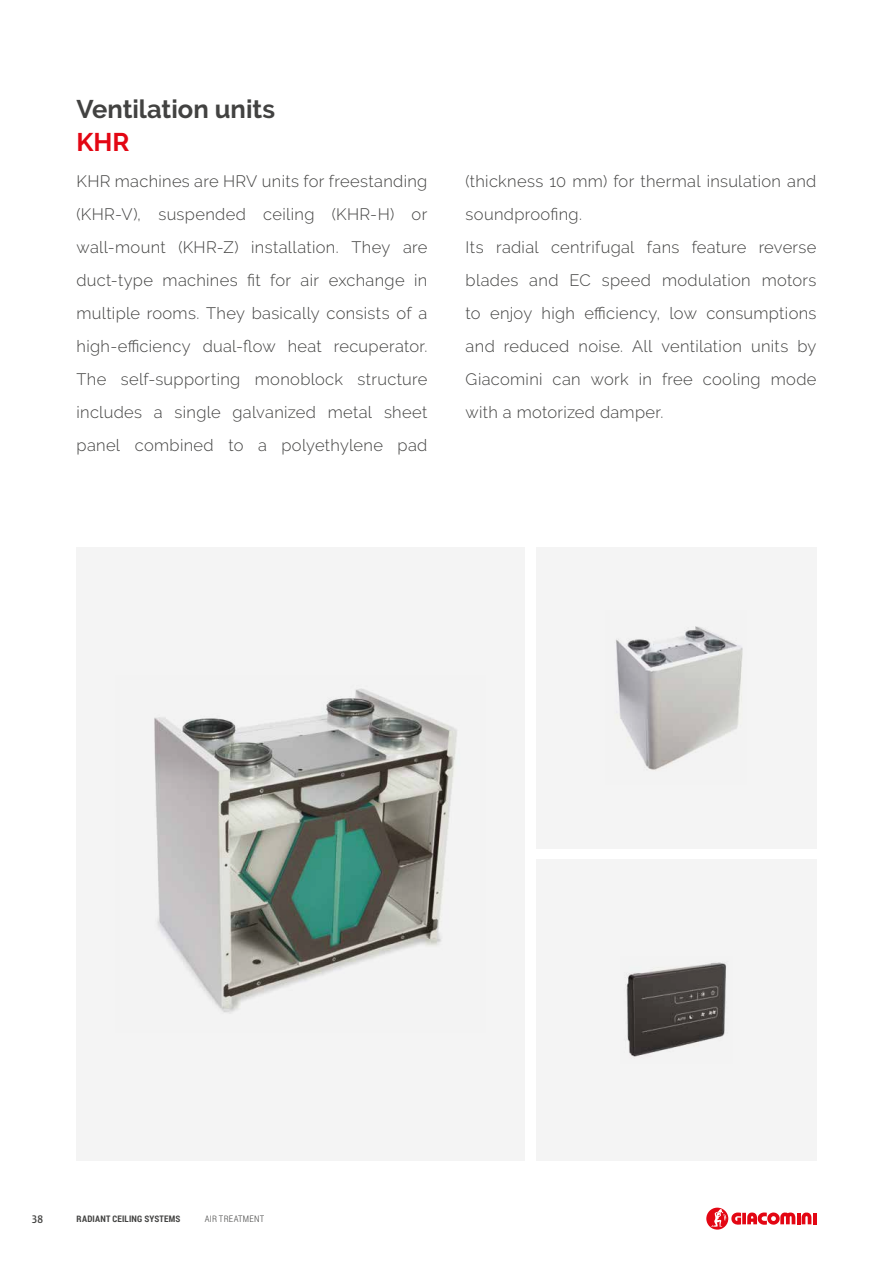
<style>
.page{position:relative;width:893px;height:1263px;background:#fff}
.page>*{position:absolute;margin:0;border:0;box-sizing:border-box;transform-origin:0 0}
.t1{font:700 25.5px "Raleway";color:#424241}
.t2{font:700 25.5px "Raleway";color:#e30613}
.t3{font:300 16.5px/33px "Raleway";letter-spacing:.02em;color:#424241;text-align:justify}
.t4{font:500 condensed 12px "Modena";color:#424241}
.t5{font:700 9px "Roboto Condensed";letter-spacing:.025em;color:#424241}
.t6{font:300 9px "Roboto Condensed";letter-spacing:.025em;color:#424241}
</style>
<div class="page">
<svg style="left:742px;top:1213px;width:4px;height:11px"></svg>
<svg style="left:747px;top:1212px;width:69px;height:13px"></svg>
<svg style="left:706px;top:1207px;width:22px;height:23px"></svg>
<svg style="left:711px;top:1209px;width:30px;height:18px"></svg>
<div style="left:77px;top:547px;width:448px;height:614px;background:#f4f4f4"></div>
<img style="left:154px;top:688px;width:303px;height:325px">
<div style="left:536px;top:547px;width:280px;height:302px;background:#f4f4f4"></div>
<div style="left:536px;top:859px;width:280px;height:302px;background:#f4f4f4"></div>
<img style="left:616px;top:626px;width:127px;height:144px">
<img style="left:625px;top:962px;width:101px;height:95px">
<h1 class="t1" style="left:77px;top:94px;width:200px">Ventilation units</h1>
<h1 class="t2" style="left:77px;top:127px;width:55px">KHR</h1>
<p class="t3" style="left:77px;top:165px;width:352px">KHR machines are HRV units for freestanding (KHR-V), suspended ceiling (KHR-H) or wall-mount (KHR-Z) installation. They are duct-type machines fit for air exchange in multiple rooms. They basically consists of a high-efficiency dual-flow heat recuperator.<br>The self-supporting monoblock structure includes a single galvanized metal sheet panel combined to a polyethylene pad</p>
<p class="t3" style="left:466px;top:165px;width:352px;text-align:left">(thickness 10 mm) for thermal insulation and soundproofing.<br>Its radial centrifugal fans feature reverse blades and EC speed modulation motors to enjoy high efficiency, low consumptions and reduced noise. All ventilation units by Giacomini can work in free cooling mode with a motorized damper.</p>
<p class="t4" style="left:32px;top:1213px;width:13px">38</p>
<p class="t5" style="left:77px;top:1212px;width:105px">RADIANT CEILING SYSTEMS</p>
<p class="t6" style="left:205px;top:1212px;width:61px">AIR TREATMENT</p>
</div>
